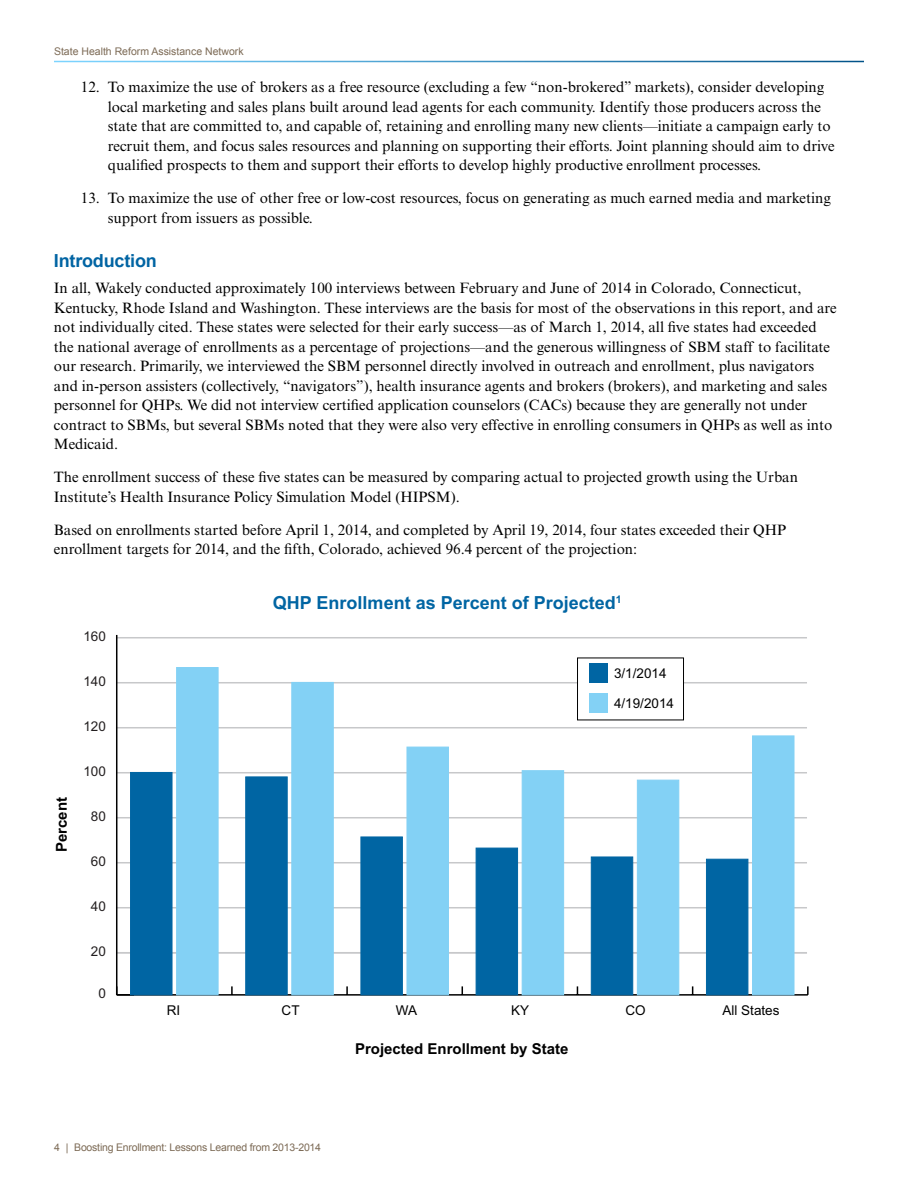
<style>
.page{position:relative;width:918px;height:1188px;background:#fff}
.page>*{position:absolute;margin:0;border:0;box-sizing:border-box;transform-origin:0 0}
.t1{font:700 18px "Arial";color:#0065a3}
.t2{font:700 18px "Arial";letter-spacing:-.01em;color:#0064a3}
.t3{font:15px/19.5px "Times New Roman MT Std";color:#000}
.t4{font:700 15px "Arial";color:#000}
.t5{font:13.5px "Arial";color:#000}
.t6{font:13.5px "Arial";color:#231f20}
.t7{font:10.5px "Arial";letter-spacing:-.02em;color:#7c6a55}
.t8{font:10.5px "Arial";color:#7c6a55}
</style>
<div class="page">
<hr style="left:117px;top:952px;width:690px;height:1px;background:#c7c8ca">
<hr style="left:117px;top:907px;width:690px;height:1px;background:#c7c8ca">
<hr style="left:117px;top:862px;width:690px;height:1px;background:#c7c8ca">
<hr style="left:117px;top:817px;width:690px;height:1px;background:#c7c8ca">
<hr style="left:117px;top:772px;width:690px;height:1px;background:#c7c8ca">
<hr style="left:117px;top:727px;width:690px;height:1px;background:#c7c8ca">
<hr style="left:117px;top:682px;width:690px;height:1px;background:#c7c8ca">
<hr style="left:117px;top:637px;width:690px;height:1px;background:#c7c8ca">
<div style="left:577px;top:658px;width:107px;height:62px;background:#fff;border:1px solid #000"></div>
<hr style="left:117px;top:994px;width:691px;height:2px;background:#000">
<svg style="left:231px;top:986px;width:2px;height:8px"></svg>
<svg style="left:346px;top:986px;width:2px;height:8px"></svg>
<svg style="left:807px;top:986px;width:2px;height:9px"></svg>
<hr style="left:116px;top:635px;width:1px;height:360px;background:#000">
<svg style="left:116px;top:986px;width:18px;height:10px"></svg>
<div style="left:176px;top:667px;width:42px;height:328px;background:#83d1f5"></div>
<div style="left:291px;top:682px;width:43px;height:313px;background:#83d1f5;border:1px solid #83d1f5"></div>
<div style="left:407px;top:747px;width:42px;height:248px;background:#83d1f5"></div>
<div style="left:522px;top:770px;width:42px;height:225px;background:#83d1f5"></div>
<div style="left:637px;top:780px;width:42px;height:215px;background:#83d1f5"></div>
<div style="left:752px;top:736px;width:42px;height:259px;background:#83d1f5"></div>
<div style="left:130px;top:772px;width:42px;height:223px;background:#0065a3"></div>
<div style="left:245px;top:777px;width:43px;height:218px;background:#0065a3;border:1px solid #0065a3"></div>
<div style="left:361px;top:837px;width:42px;height:158px;background:#0065a3;border:1px solid #0065a3"></div>
<div style="left:476px;top:848px;width:42px;height:147px;background:#0065a3"></div>
<div style="left:591px;top:857px;width:42px;height:138px;background:#0065a3;border:1px solid #0065a3"></div>
<div style="left:706px;top:859px;width:42px;height:136px;background:#0065a3"></div>
<div style="left:589px;top:663px;width:19px;height:19px;background:#0065a3"></div>
<div style="left:589px;top:693px;width:19px;height:19px;background:#83d1f5"></div>
<p class="t8" style="left:54px;top:44px;width:191px">State Health Reform Assistance Network</p>
<p class="t3" style="left:108px;top:78px;width:728px;text-indent:-27px">12. To maximize the use of brokers as a free resource (excluding a few “non-brokered” markets), consider developing local marketing and sales plans built around lead agents for each community. Identify those producers across the state that are committed to, and capable of, retaining and enrolling many new clients—initiate a campaign early to recruit them, and focus sales resources and planning on supporting their efforts. Joint planning should aim to drive qualified prospects to them and support their efforts to develop highly productive enrollment processes.</p>
<p class="t3" style="left:108px;top:189px;width:725px;text-indent:-27px">13. To maximize the use of other free or low-cost resources, focus on generating as much earned media and marketing support from issuers as possible.</p>
<p class="t2" style="left:54px;top:248px;width:105px">Introduction</p>
<p class="t3" style="left:54px;top:278px;width:784px">In all, Wakely conducted approximately 100 interviews between February and June of 2014 in Colorado, Connecticut, Kentucky, Rhode Island and Washington. These interviews are the basis for most of the observations in this report, and are not individually cited. These states were selected for their early success—as of March 1, 2014, all five states had exceeded the national average of enrollments as a percentage of projections—and the generous willingness of SBM staff to facilitate our research. Primarily, we interviewed the SBM personnel directly involved in outreach and enrollment, plus navigators and in-person assisters (collectively, “navigators”), health insurance agents and brokers (brokers), and marketing and sales personnel for QHPs. We did not interview certified application counselors (CACs) because they are generally not under contract to SBMs, but several SBMs noted that they were also very effective in enrolling consumers in QHPs as well as into Medicaid.</p>
<p class="t3" style="left:54px;top:467px;width:746px">The enrollment success of these five states can be measured by comparing actual to projected growth using the Urban<br>Institute’s Health Insurance Policy Simulation Model (HIPSM).</p>
<p class="t3" style="left:54px;top:520px;width:734px">Based on enrollments started before April 1, 2014, and completed by April 19, 2014, four states exceeded their QHP enrollment targets for 2014, and the fifth, Colorado, achieved 96.4 percent of the projection:</p>
<p class="t4" style="left:51px;top:852px;width:57px;rotate:-90deg">Percent</p>
<p class="t6" style="left:83px;top:627px;width:24px">160</p>
<p class="t6" style="left:83px;top:672px;width:24px">140</p>
<p class="t6" style="left:83px;top:717px;width:24px">120</p>
<p class="t6" style="left:83px;top:762px;width:24px">100</p>
<p class="t6" style="left:91px;top:807px;width:17px">80</p>
<p class="t6" style="left:91px;top:852px;width:17px">60</p>
<p class="t6" style="left:91px;top:897px;width:17px">40</p>
<p class="t6" style="left:91px;top:942px;width:17px">20</p>
<p class="t6" style="left:98px;top:984px;width:9px">0</p>
<p class="t1" style="left:273px;top:591px;width:350px">QHP Enrollment as Percent of Projected<sup>1</sup></p>
<p class="t5" style="left:614px;top:664px;width:54px">3/1/2014</p>
<p class="t5" style="left:614px;top:694px;width:62px">4/19/2014</p>
<p class="t5" style="left:167px;top:1002px;width:15px">RI</p>
<p class="t5" style="left:282px;top:1002px;width:19px">CT</p>
<p class="t5" style="left:396px;top:1002px;width:23px">WA</p>
<p class="t5" style="left:511px;top:1002px;width:20px">KY</p>
<p class="t5" style="left:625px;top:1002px;width:22px">CO</p>
<p class="t5" style="left:723px;top:1002px;width:59px">All States</p>
<p class="t4" style="left:355px;top:1038px;width:215px">Projected Enrollment by State</p>
<p class="t7" style="left:54px;top:1140px;width:269px">4 | Boosting Enrollment: Lessons Learned from 2013-2014</p>
</div>
